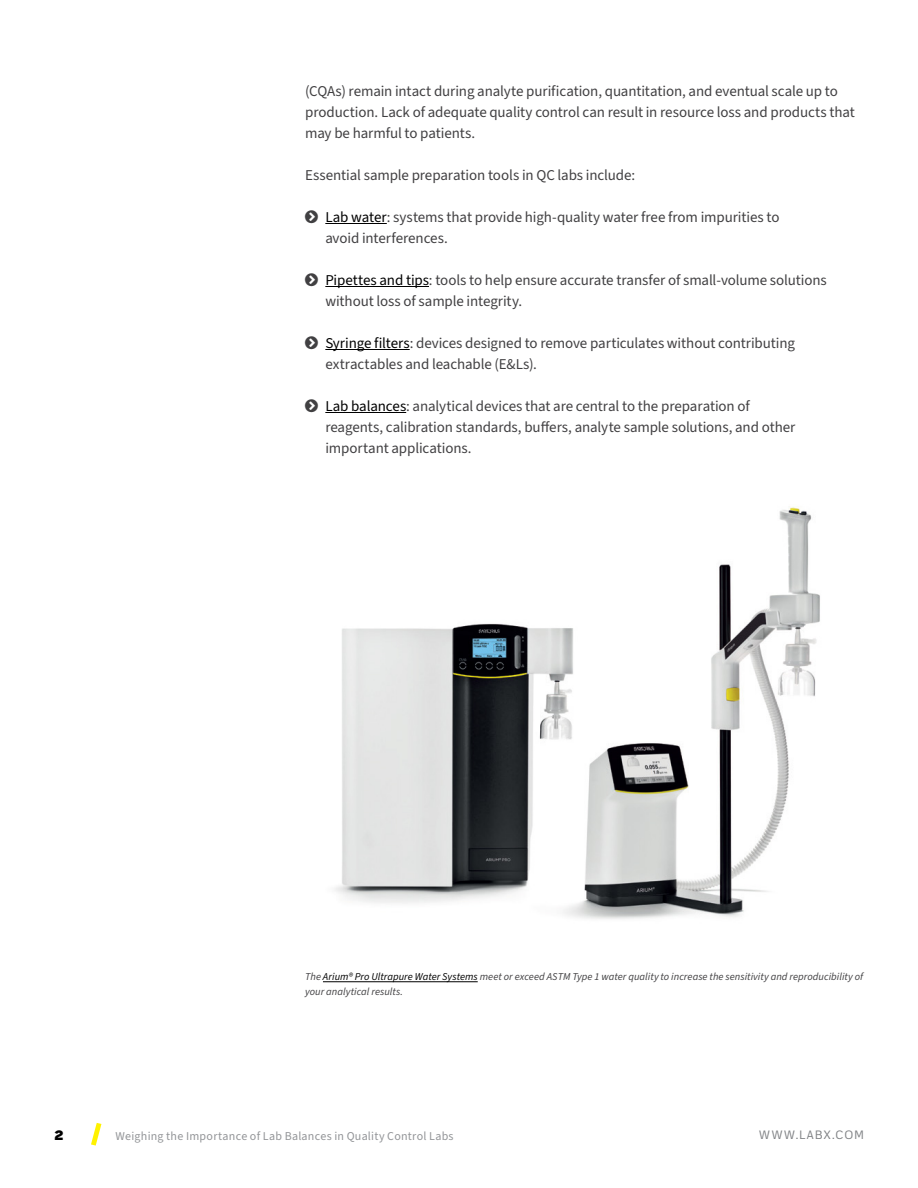
<style>
.page{position:relative;width:918px;height:1188px;background:#fff}
.page>*{position:absolute;margin:0;border:0;box-sizing:border-box;transform-origin:0 0}
.t1{font:15px/21px "Source Sans 3";letter-spacing:-.01em;color:#414042}
.t2{font:900 15px "Embarcadero MVB Pro";color:#000}
.t3{font:12px "Source Sans 3";letter-spacing:.02em;color:#939598}
.t4{font:12px "Embarcadero MVB Pro";letter-spacing:.065em;color:#808285}
.t5{font:italic 10.5px/15px "Source Sans 3";letter-spacing:.005em;color:#414042}
.s1{color:#000}
</style>
<div class="page">
<hr style="left:325px;top:223px;width:62px;height:1px;background:#000">
<hr style="left:325px;top:286px;width:104px;height:1px;background:#000">
<hr style="left:325px;top:349px;width:85px;height:1px;background:#000">
<hr style="left:325px;top:412px;width:81px;height:1px;background:#000">
<img style="left:335px;top:506px;width:485px;height:413px">
<hr style="left:323px;top:981px;width:155px;height:1px;background:#000">
<svg style="left:91px;top:1123px;width:10px;height:23px"></svg>
<p class="t1" style="left:305px;top:81px;width:551px">(CQAs) remain intact during analyte purification, quantitation, and eventual scale up to production. Lack of adequate quality control can result in resource loss and products that may be harmful to patients.</p>
<p class="t1" style="left:305px;top:165px;width:332px">Essential sample preparation tools in QC labs include:</p>
<p class="t1" style="left:325px;top:207px;width:456px"><span class="s1">Lab water</span>: systems that provide high-quality water free from impurities to avoid interferences.</p>
<p class="t1" style="left:325px;top:270px;width:503px"><span class="s1">Pipettes and tips</span>: tools to help ensure accurate transfer of small-volume solutions without loss of sample integrity.</p>
<p class="t1" style="left:325px;top:333px;width:471px"><span class="s1">Syringe filters</span>: devices designed to remove particulates without contributing extractables and leachable (E&amp;Ls).</p>
<p class="t1" style="left:325px;top:396px;width:472px"><span class="s1">Lab balances</span>: analytical devices that are central to the preparation of reagents, calibration standards, buffers, analyte sample solutions, and other important applications.</p>
<p class="t5" style="left:305px;top:969px;width:560px">The <span class="s1">Arium® Pro Ultrapure Water Systems</span> meet or exceed ASTM Type 1 water quality to increase the sensitivity and reproducibility of your analytical results.</p>
<p class="t2" style="left:54px;top:1124px;width:11px">2</p>
<p class="t4" style="left:759px;top:1126px;width:107px">WWW.LABX.COM</p>
<p class="t3" style="left:116px;top:1129px;width:339px">Weighing the Importance of Lab Balances in Quality Control Labs</p>
</div>
